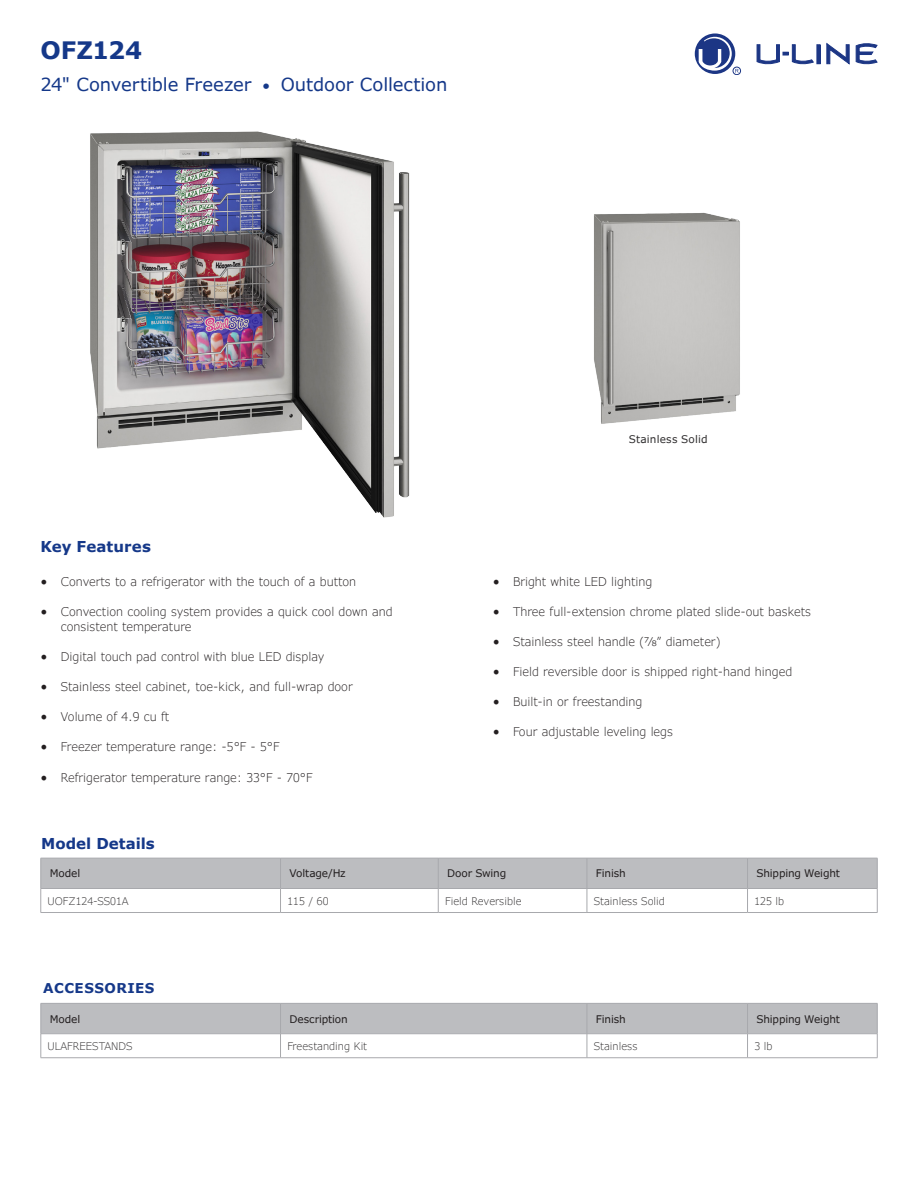
<style>
.page{position:relative;width:918px;height:1188px;background:#fff}
.page>*{position:absolute;margin:0;border:0;box-sizing:border-box;transform-origin:0 0}
.t1{font:700 24px "Verdana Pro";letter-spacing:-.005em;color:#153889}
.t2{font:18px "Verdana Pro";letter-spacing:-.005em;color:#153889}
.t3{font:700 15px "Verdana";color:#153889}
.t4{font:700 15px "Verdana Pro";letter-spacing:.005em;color:#153889}
.t5{font:700 13.5px "Verdana";letter-spacing:.035em;color:#153889}
.t6{font:300 12px/14.4px "Verdana Pro";color:#231f20}
.t7{font:300 10.5px "Verdana Pro";color:#312f30}
.t8{font:10.5px "Verdana Pro";letter-spacing:-.015em;color:#231f20}
.t9{font:10.5px "Verdana Pro";letter-spacing:.015em;color:#312f30}
.s1{font-size:15px}
.s2{font-family:"Minion Pro";font-weight:400;font-size:18px}
</style>
<div class="page">
<img style="left:594px;top:212px;width:146px;height:212px">
<img style="left:90px;top:131px;width:320px;height:387px">
<svg style="left:41px;top:1003px;width:837px;height:55px"></svg>
<hr style="left:41px;top:1057px;width:240px;height:1px;background:#a8a9ad">
<svg style="left:41px;top:858px;width:837px;height:55px"></svg>
<hr style="left:41px;top:912px;width:240px;height:1px;background:#a8a9ad">
<div style="left:817px;top:45px;width:3px;height:19px;border:1px solid #1c3685"></div>
<svg style="left:827px;top:43px;width:22px;height:21px"></svg>
<svg style="left:856px;top:43px;width:21px;height:21px"></svg>
<svg style="left:757px;top:45px;width:56px;height:20px"></svg>
<svg style="left:695px;top:33px;width:44px;height:41px"></svg>
<div style="left:733px;top:67px;width:8px;height:8px;border:1px solid #1c3685;border-radius:50%"></div>
<p class="t1" style="left:40px;top:35px;width:103px">OFZ124</p>
<p class="t2" style="left:40px;top:73px;width:408px">24" Convertible Freezer <span class="s1">•</span> Outdoor Collection</p>
<p class="t4" style="left:41px;top:537px;width:112px">Key Features</p>
<p class="t6" style="left:41px;top:575px;width:317px"><span class="s2">•</span> Converts to a refrigerator with the touch of a button</p>
<p class="t6" style="left:61px;top:605px;width:333px;text-indent:-20px"><span class="s2">•</span> Convection cooling system provides a quick cool down and consistent temperature</p>
<p class="t6" style="left:41px;top:650px;width:286px"><span class="s2">•</span> Digital touch pad control with blue LED display</p>
<p class="t6" style="left:41px;top:680px;width:314px"><span class="s2">•</span> Stainless steel cabinet, toe-kick, and full-wrap door</p>
<p class="t6" style="left:41px;top:710px;width:130px"><span class="s2">•</span> Volume of 4.9 cu ft</p>
<p class="t6" style="left:41px;top:740px;width:241px"><span class="s2">•</span> Freezer temperature range: -5°F - 5°F</p>
<p class="t6" style="left:41px;top:770px;width:273px"><span class="s2">•</span> Refrigerator temperature range: 33°F - 70°F</p>
<p class="t3" style="left:41px;top:833px;width:115px">Model Details</p>
<p class="t9" style="left:629px;top:433px;width:81px">Stainless Solid</p>
<p class="t6" style="left:493px;top:575px;width:161px"><span class="s2">•</span> Bright white LED lighting</p>
<p class="t6" style="left:493px;top:605px;width:320px"><span class="s2">•</span> Three full-extension chrome plated slide-out baskets</p>
<p class="t6" style="left:493px;top:635px;width:229px"><span class="s2">•</span> Stainless steel handle (7⁄8” diameter)</p>
<p class="t6" style="left:493px;top:665px;width:301px"><span class="s2">•</span> Field reversible door is shipped right-hand hinged</p>
<p class="t6" style="left:493px;top:695px;width:151px"><span class="s2">•</span> Built-in or freestanding</p>
<p class="t6" style="left:493px;top:725px;width:182px"><span class="s2">•</span> Four adjustable leveling legs</p>
<p class="t8" style="left:50px;top:867px;width:32px">Model</p>
<p class="t8" style="left:290px;top:867px;width:58px">Voltage/Hz</p>
<p class="t8" style="left:447px;top:867px;width:61px">Door Swing</p>
<p class="t8" style="left:596px;top:867px;width:31px">Finish</p>
<p class="t8" style="left:757px;top:867px;width:85px">Shipping Weight</p>
<p class="t7" style="left:48px;top:894px;width:83px">UOFZ124-SS01A</p>
<p class="t7" style="left:287px;top:894px;width:43px">115 / 60</p>
<p class="t7" style="left:445px;top:894px;width:78px">Field Reversible</p>
<p class="t7" style="left:594px;top:894px;width:73px">Stainless Solid</p>
<p class="t7" style="left:754px;top:894px;width:31px">125 lb</p>
<p class="t5" style="left:43px;top:979px;width:113px">ACCESSORIES</p>
<p class="t8" style="left:50px;top:1012px;width:32px">Model</p>
<p class="t8" style="left:290px;top:1012px;width:60px">Description</p>
<p class="t8" style="left:596px;top:1012px;width:31px">Finish</p>
<p class="t8" style="left:757px;top:1012px;width:85px">Shipping Weight</p>
<p class="t7" style="left:48px;top:1039px;width:87px">ULAFREESTANDS</p>
<p class="t7" style="left:287px;top:1039px;width:81px">Freestanding Kit</p>
<p class="t7" style="left:594px;top:1039px;width:45px">Stainless</p>
<p class="t7" style="left:754px;top:1039px;width:20px">3 lb</p>
</div>
